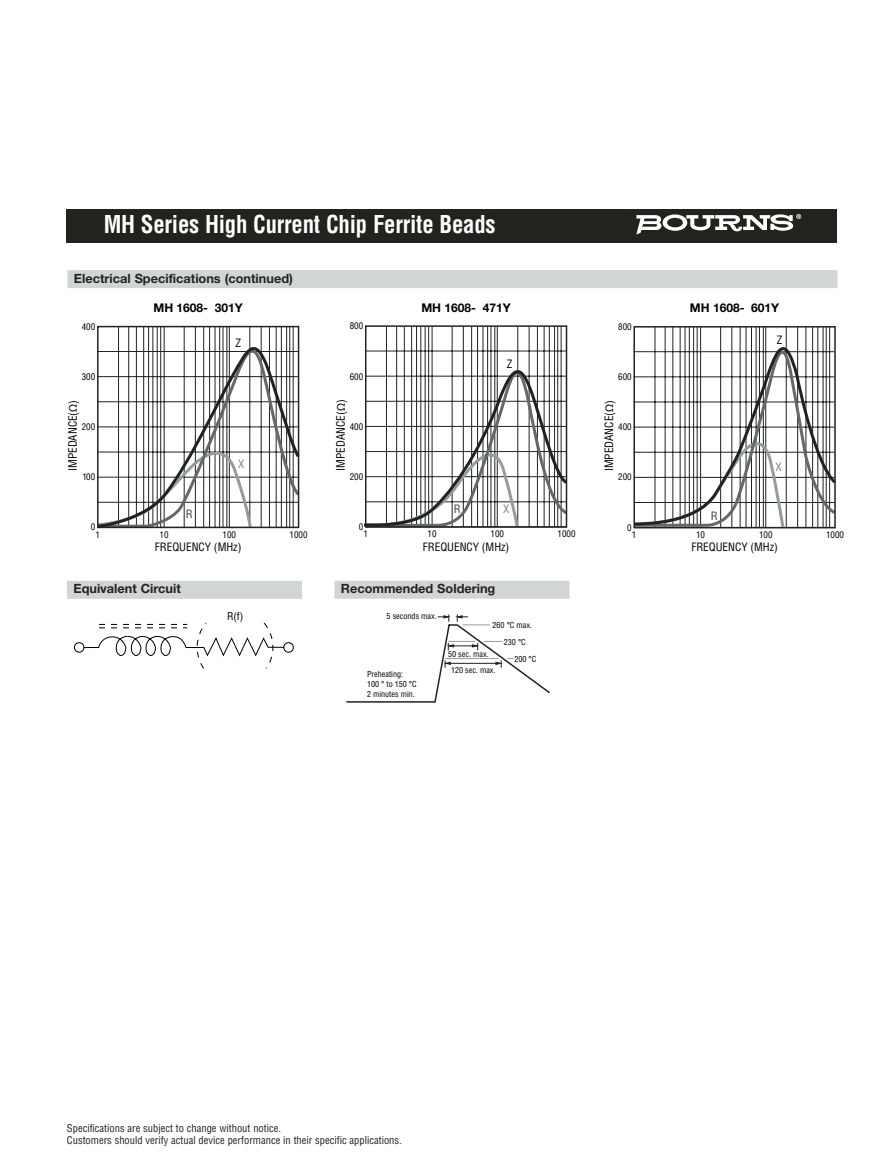
<style>
.page{position:relative;width:891px;height:1175px;background:#fff}
.page>*{position:absolute;margin:0;border:0;box-sizing:border-box;transform-origin:0 0}
.t1{font:700 condensed 24px "Helvetica";letter-spacing:-.01em;color:#fff;scale:.95 1}
.t2{font:700 12.75px "Helvetica Neue";color:#20231e}
.t3{font:700 12px "Helvetica Neue";color:#000}
.t4{font:condensed 11.25px "Helvetica";color:#000}
.t5{font:condensed 11.25px "Helvetica";color:#808080}
.t6{font:condensed 11.25px "Helvetica";color:#404040}
.t7{font:condensed 10.5px/12px "Helvetica";color:#20231e}
.t8{font:condensed 10.5px "Helvetica";color:#000}
.t9{font:condensed 9px "Helvetica";color:#000}
.t10{font:condensed 8.1px/10.1px "Helvetica";color:#000}
.s1{font-family:"Myriad Pro";font-stretch:normal}
</style>
<div class="page">
<hr style="left:700px;top:327px;width:1px;height:200px;background:#20231e">
<hr style="left:697px;top:327px;width:1px;height:200px;background:#20231e">
<hr style="left:693px;top:327px;width:1px;height:200px;background:#20231e">
<hr style="left:689px;top:327px;width:1px;height:200px;background:#20231e">
<hr style="left:685px;top:327px;width:1px;height:200px;background:#20231e">
<hr style="left:680px;top:327px;width:1px;height:200px;background:#20231e">
<hr style="left:673px;top:327px;width:1px;height:200px;background:#20231e">
<hr style="left:665px;top:327px;width:1px;height:200px;background:#20231e">
<hr style="left:655px;top:327px;width:1px;height:200px;background:#20231e">
<hr style="left:829px;top:327px;width:1px;height:200px;background:#20231e">
<hr style="left:826px;top:327px;width:1px;height:200px;background:#20231e">
<hr style="left:823px;top:327px;width:1px;height:200px;background:#20231e">
<hr style="left:818px;top:327px;width:1px;height:200px;background:#20231e">
<hr style="left:812px;top:327px;width:1px;height:200px;background:#20231e">
<hr style="left:806px;top:327px;width:1px;height:200px;background:#20231e">
<hr style="left:797px;top:327px;width:1px;height:200px;background:#20231e">
<hr style="left:786px;top:327px;width:1px;height:200px;background:#20231e">
<hr style="left:766px;top:327px;width:1px;height:200px;background:#20231e">
<hr style="left:763px;top:327px;width:1px;height:200px;background:#20231e">
<hr style="left:759px;top:327px;width:1px;height:200px;background:#20231e">
<hr style="left:756px;top:327px;width:1px;height:200px;background:#20231e">
<hr style="left:751px;top:327px;width:1px;height:200px;background:#20231e">
<hr style="left:746px;top:327px;width:1px;height:200px;background:#20231e">
<hr style="left:740px;top:327px;width:1px;height:200px;background:#20231e">
<hr style="left:732px;top:327px;width:1px;height:200px;background:#20231e">
<hr style="left:720px;top:327px;width:1px;height:200px;background:#20231e">
<svg style="left:633px;top:336px;width:203px;height:193px"></svg>
<div style="left:633px;top:326px;width:203px;height:202px;border:2px solid #20231e"></div>
<hr style="left:365px;top:351px;width:201px;height:1px;background:#20231e">
<hr style="left:432px;top:326px;width:1px;height:201px;background:#20231e">
<hr style="left:428px;top:326px;width:1px;height:201px;background:#20231e">
<hr style="left:425px;top:326px;width:1px;height:201px;background:#20231e">
<hr style="left:421px;top:326px;width:1px;height:201px;background:#20231e">
<hr style="left:416px;top:326px;width:1px;height:201px;background:#20231e">
<hr style="left:411px;top:326px;width:1px;height:201px;background:#20231e">
<hr style="left:404px;top:326px;width:1px;height:201px;background:#20231e">
<hr style="left:396px;top:326px;width:1px;height:201px;background:#20231e">
<hr style="left:386px;top:326px;width:1px;height:201px;background:#20231e">
<hr style="left:561px;top:326px;width:1px;height:201px;background:#20231e">
<hr style="left:557px;top:326px;width:1px;height:201px;background:#20231e">
<hr style="left:554px;top:326px;width:1px;height:201px;background:#20231e">
<hr style="left:549px;top:326px;width:1px;height:201px;background:#20231e">
<hr style="left:544px;top:326px;width:1px;height:201px;background:#20231e">
<hr style="left:537px;top:326px;width:1px;height:201px;background:#20231e">
<hr style="left:529px;top:326px;width:1px;height:201px;background:#20231e">
<hr style="left:518px;top:326px;width:1px;height:201px;background:#20231e">
<hr style="left:497px;top:326px;width:1px;height:201px;background:#20231e">
<hr style="left:495px;top:326px;width:1px;height:201px;background:#20231e">
<hr style="left:491px;top:326px;width:1px;height:201px;background:#20231e">
<hr style="left:487px;top:326px;width:1px;height:201px;background:#20231e">
<hr style="left:483px;top:326px;width:1px;height:201px;background:#20231e">
<hr style="left:477px;top:326px;width:1px;height:201px;background:#20231e">
<hr style="left:471px;top:326px;width:1px;height:201px;background:#20231e">
<hr style="left:463px;top:326px;width:1px;height:201px;background:#20231e">
<hr style="left:452px;top:326px;width:1px;height:201px;background:#20231e">
<svg style="left:364px;top:354px;width:204px;height:174px"></svg>
<div style="left:365px;top:325px;width:202px;height:202px;border:2px solid #20231e"></div>
<div style="left:67px;top:581px;width:235px;height:18px;background:#d1d5d6"></div>
<div style="left:334px;top:580px;width:236px;height:18px;background:#d1d5d6"></div>
<svg style="left:74px;top:622px;width:220px;height:47px"></svg>
<svg style="left:346px;top:614px;width:204px;height:88px"></svg>
<div style="left:68px;top:270px;width:770px;height:18px;background:#d1d5d6"></div>
<hr style="left:164px;top:326px;width:1px;height:201px;background:#20231e">
<hr style="left:160px;top:326px;width:1px;height:201px;background:#20231e">
<hr style="left:157px;top:326px;width:1px;height:201px;background:#20231e">
<hr style="left:153px;top:326px;width:1px;height:201px;background:#20231e">
<hr style="left:148px;top:326px;width:1px;height:201px;background:#20231e">
<hr style="left:143px;top:326px;width:1px;height:201px;background:#20231e">
<hr style="left:136px;top:326px;width:1px;height:201px;background:#20231e">
<hr style="left:128px;top:326px;width:1px;height:201px;background:#20231e">
<hr style="left:118px;top:326px;width:1px;height:201px;background:#20231e">
<hr style="left:293px;top:326px;width:1px;height:201px;background:#20231e">
<hr style="left:290px;top:326px;width:1px;height:201px;background:#20231e">
<hr style="left:286px;top:326px;width:1px;height:201px;background:#20231e">
<hr style="left:281px;top:326px;width:1px;height:201px;background:#20231e">
<hr style="left:276px;top:326px;width:1px;height:201px;background:#20231e">
<hr style="left:269px;top:326px;width:1px;height:201px;background:#20231e">
<hr style="left:261px;top:326px;width:1px;height:201px;background:#20231e">
<hr style="left:250px;top:326px;width:1px;height:201px;background:#20231e">
<hr style="left:229px;top:326px;width:1px;height:201px;background:#20231e">
<hr style="left:227px;top:326px;width:1px;height:201px;background:#20231e">
<hr style="left:223px;top:326px;width:1px;height:201px;background:#20231e">
<hr style="left:219px;top:326px;width:1px;height:201px;background:#20231e">
<hr style="left:215px;top:326px;width:1px;height:201px;background:#20231e">
<hr style="left:209px;top:326px;width:1px;height:201px;background:#20231e">
<hr style="left:203px;top:326px;width:1px;height:201px;background:#20231e">
<hr style="left:195px;top:326px;width:1px;height:201px;background:#20231e">
<hr style="left:184px;top:326px;width:1px;height:201px;background:#20231e">
<svg style="left:97px;top:330px;width:203px;height:199px"></svg>
<div style="left:97px;top:326px;width:202px;height:202px;border:2px solid #20231e"></div>
<div style="left:67px;top:209px;width:770px;height:34px;background:#20231e"></div>
<svg style="left:636px;top:214px;width:165px;height:21px"></svg>
<h1 class="t1" style="left:104px;top:214px;width:414px">MH Series High Current Chip Ferrite Beads</h1>
<p class="t2" style="left:74px;top:273px;width:220px">Electrical Specifications (continued)</p>
<p class="t3" style="left:153px;top:303px;width:91px">MH 1608- 301Y</p>
<p class="t4" style="left:236px;top:338px;width:7px">Z</p>
<p class="t9" style="left:82px;top:323px;width:15px">400</p>
<p class="t9" style="left:350px;top:322px;width:15px">800</p>
<p class="t3" style="left:421px;top:303px;width:91px">MH 1608- 471Y</p>
<p class="t4" style="left:507px;top:360px;width:7px">Z</p>
<p class="t9" style="left:82px;top:373px;width:15px">300</p>
<p class="t9" style="left:350px;top:373px;width:15px">600</p>
<p class="t4" style="left:68px;top:471px;width:73px;rotate:-90deg">IMPEDANCE(<span class="s1">Ω</span>)</p>
<p class="t9" style="left:82px;top:423px;width:15px">200</p>
<p class="t5" style="left:238px;top:460px;width:8px">X</p>
<p class="t4" style="left:336px;top:471px;width:73px;rotate:-90deg">IMPEDANCE(<span class="s1">Ω</span>)</p>
<p class="t9" style="left:350px;top:423px;width:15px">400</p>
<p class="t9" style="left:82px;top:473px;width:14px">100</p>
<p class="t9" style="left:350px;top:473px;width:15px">200</p>
<p class="t6" style="left:186px;top:509px;width:8px">R</p>
<p class="t6" style="left:454px;top:504px;width:8px">R</p>
<p class="t5" style="left:503px;top:505px;width:8px">X</p>
<p class="t9" style="left:91px;top:523px;width:6px">0</p>
<p class="t9" style="left:96px;top:531px;width:6px">1</p>
<p class="t9" style="left:160px;top:531px;width:10px">10</p>
<p class="t9" style="left:223px;top:531px;width:15px">100</p>
<p class="t9" style="left:290px;top:531px;width:20px">1000</p>
<p class="t4" style="left:155px;top:542px;width:88px">FREQUENCY (MHz)</p>
<p class="t9" style="left:359px;top:523px;width:6px">0</p>
<p class="t9" style="left:363px;top:530px;width:6px">1</p>
<p class="t9" style="left:428px;top:530px;width:10px">10</p>
<p class="t9" style="left:491px;top:530px;width:15px">100</p>
<p class="t9" style="left:558px;top:530px;width:20px">1000</p>
<p class="t4" style="left:423px;top:542px;width:88px">FREQUENCY (MHz)</p>
<p class="t2" style="left:73px;top:584px;width:109px">Equivalent Circuit</p>
<p class="t2" style="left:341px;top:584px;width:156px">Recommended Soldering</p>
<p class="t8" style="left:227px;top:612px;width:18px">R(f)</p>
<p class="t10" style="left:387px;top:612px;width:52px">5 seconds max.</p>
<p class="t10" style="left:492px;top:621px;width:41px">260 °C max.</p>
<p class="t10" style="left:367px;top:669px;width:51px">Preheating:<br>100 ° to 150 °C<br>2 minutes min.</p>
<p class="t10" style="left:448px;top:649px;width:42px">50 sec. max.</p>
<p class="t10" style="left:451px;top:665px;width:46px">120 sec. max.</p>
<p class="t10" style="left:504px;top:637px;width:23px">230 °C</p>
<p class="t10" style="left:514px;top:655px;width:23px">200 °C</p>
<p class="t9" style="left:618px;top:323px;width:15px">800</p>
<p class="t9" style="left:618px;top:373px;width:15px">600</p>
<p class="t4" style="left:605px;top:471px;width:73px;rotate:-90deg">IMPEDANCE(<span class="s1">Ω</span>)</p>
<p class="t9" style="left:618px;top:423px;width:15px">400</p>
<p class="t9" style="left:618px;top:473px;width:15px">200</p>
<p class="t3" style="left:690px;top:304px;width:91px">MH 1608- 601Y</p>
<p class="t4" style="left:777px;top:336px;width:7px">Z</p>
<p class="t6" style="left:711px;top:511px;width:8px">R</p>
<p class="t5" style="left:776px;top:462px;width:8px">X</p>
<p class="t9" style="left:627px;top:524px;width:6px">0</p>
<p class="t9" style="left:632px;top:531px;width:6px">1</p>
<p class="t9" style="left:696px;top:531px;width:10px">10</p>
<p class="t9" style="left:759px;top:531px;width:15px">100</p>
<p class="t9" style="left:826px;top:531px;width:20px">1000</p>
<p class="t4" style="left:691px;top:543px;width:88px">FREQUENCY (MHz)</p>
<p class="t7" style="left:67px;top:1123px;width:336px">Specifications are subject to change without notice.<br>Customers should verify actual device performance in their specific applications.</p>
</div>
